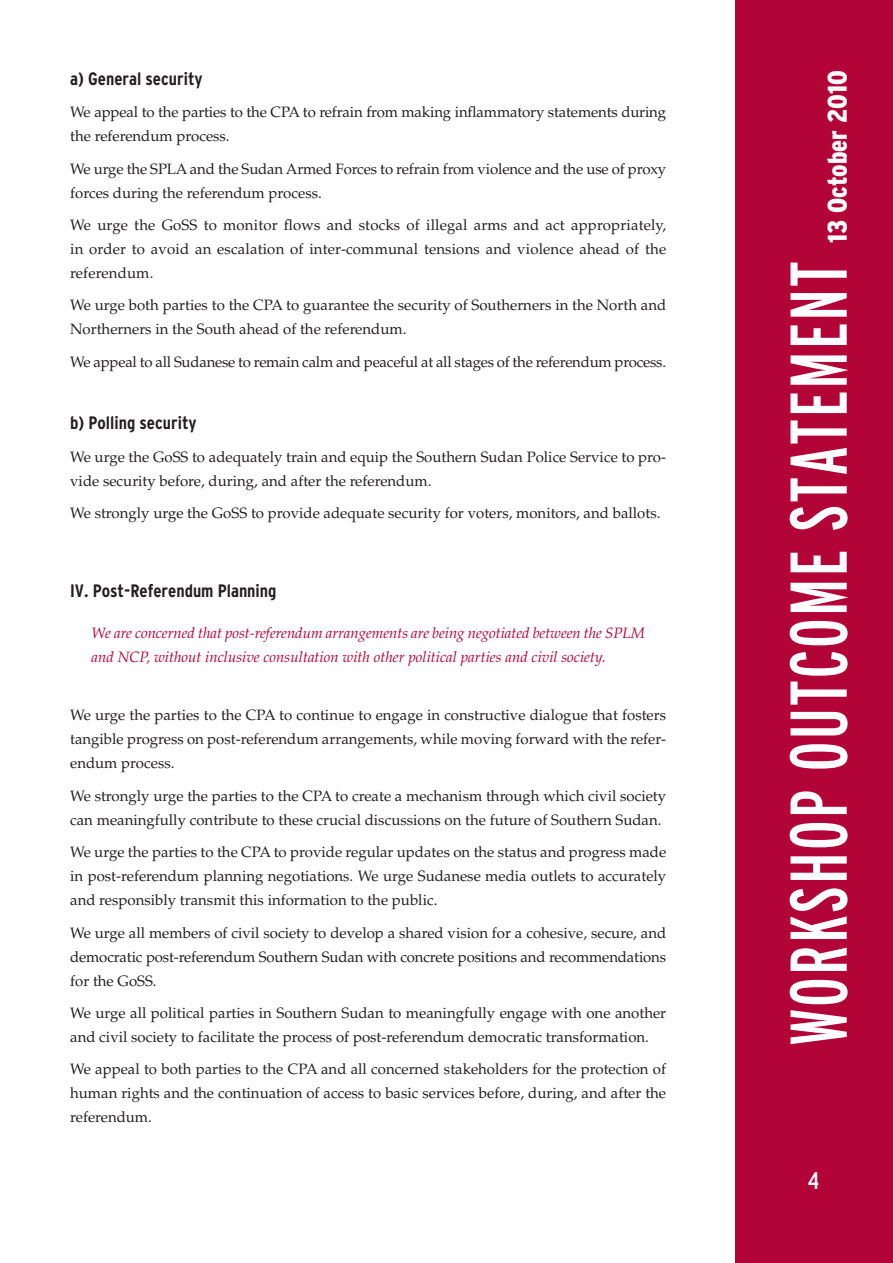
<style>
.page{position:relative;width:893px;height:1263px;background:#fff}
.page>*{position:absolute;margin:0;border:0;box-sizing:border-box;transform-origin:0 0}
.t1{font:extra-condensed 80.25px "Interstate";letter-spacing:.02em;color:#fff}
.t2{font:900 condensed 27px "Interstate";color:#fff}
.t3{font:condensed 24px "Interstate";color:#fff}
.t4{font:700 condensed 18px "Interstate";color:#231f20}
.t5{font:15px/24px "Palatino";color:#231f20}
.t6{font:italic 15px/24px "Palatino";letter-spacing:-.005em;color:#b30437}
</style>
<div class="page">
<div style="left:736px;top:0;width:157px;height:1263px;background:#b30437"></div>
<p class="t4" style="left:70px;top:68px;width:134px">a) General security</p>
<p class="t5" style="left:70px;top:100px;width:597px">We appeal to the parties to the CPA to refrain from making inflammatory statements during the referendum process.</p>
<p class="t5" style="left:70px;top:157px;width:598px">We urge the SPLA and the Sudan Armed Forces to refrain from violence and the use of proxy forces during the referendum process.</p>
<p class="t5" style="left:70px;top:213px;width:597px;text-align:justify">We urge the GoSS to monitor flows and stocks of illegal arms and act appropriately, in order to avoid an escalation of inter-communal tensions and violence ahead of the referendum.</p>
<p class="t5" style="left:70px;top:294px;width:598px">We urge both parties to the CPA to guarantee the security of Southerners in the North and<br>Northerners in the South ahead of the referendum.</p>
<p class="t5" style="left:70px;top:350px;width:597px">We appeal to all Sudanese to remain calm and peaceful at all stages of the referendum process.</p>
<p class="t4" style="left:70px;top:413px;width:128px">b) Polling security</p>
<p class="t5" style="left:70px;top:445px;width:597px">We urge the GoSS to adequately train and equip the Southern Sudan Police Service to pro&shy;vide security before, during, and after the referendum.</p>
<p class="t5" style="left:70px;top:501px;width:592px">We strongly urge the GoSS to provide adequate security for voters, monitors, and ballots.</p>
<p class="t4" style="left:70px;top:581px;width:208px">IV. Post-Referendum Planning</p>
<p class="t6" style="left:91px;top:621px;width:555px">We are concerned that post-referendum arrangements are being negotiated between the SPLM and NCP, without inclusive consultation with other political parties and civil society.</p>
<p class="t5" style="left:70px;top:703px;width:597px;text-align:justify">We urge the parties to the CPA to continue to engage in constructive dialogue that fosters tangible progress on post-referendum arrangements, while moving forward with the refer&shy;endum process.</p>
<p class="t5" style="left:70px;top:784px;width:597px">We strongly urge the parties to the CPA to create a mechanism through which civil society can meaningfully contribute to these crucial discussions on the future of Southern Sudan.</p>
<p class="t5" style="left:70px;top:840px;width:598px;text-align:justify">We urge the parties to the CPA to provide regular updates on the status and progress made in post-referendum planning negotiations. We urge Sudanese media outlets to accurately and responsibly transmit this information to the public.</p>
<p class="t5" style="left:70px;top:921px;width:598px;text-align:justify">We urge all members of civil society to develop a shared vision for a cohesive, secure, and democratic post-referendum Southern Sudan with concrete positions and recommendations for the GoSS.</p>
<p class="t5" style="left:70px;top:1001px;width:598px">We urge all political parties in Southern Sudan to meaningfully engage with one another and civil society to facilitate the process of post-referendum democratic transformation.</p>
<p class="t5" style="left:70px;top:1058px;width:597px;text-align:justify">We appeal to both parties to the CPA and all concerned stakeholders for the protection of human rights and the continuation of access to basic services before, during, and after the referendum.</p>
<h2 class="t2" style="left:822px;top:243px;width:174px;rotate:-90deg">13 October 2010</h2>
<h1 class="t1" style="left:774px;top:1045px;width:786px;rotate:-90deg">WORKSHOP OUTCOME STATEMENT</h1>
<h3 class="t3" style="left:808px;top:1167px;width:13px">4</h3>
</div>
